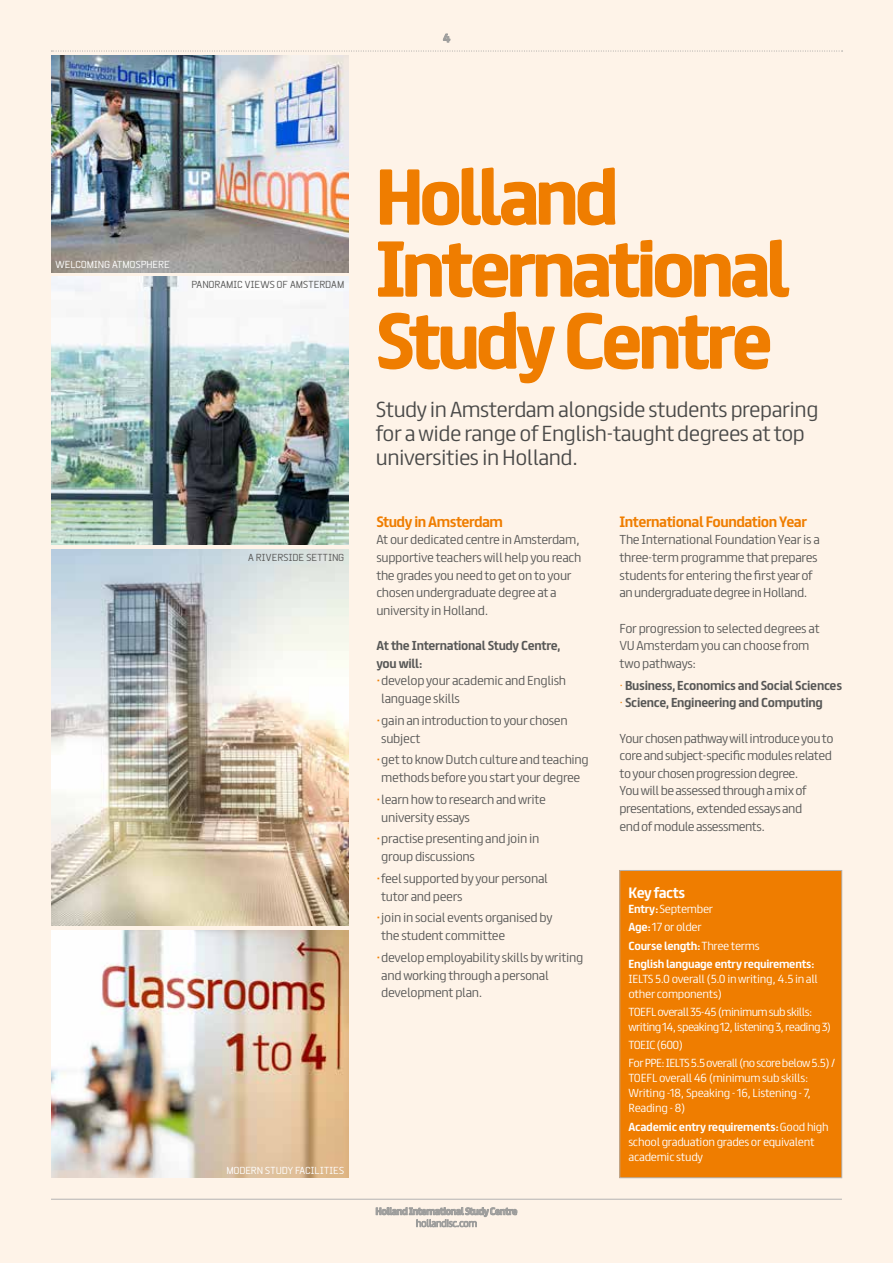
<style>
.page{position:relative;width:893px;height:1263px;background:#fef3e8}
.page>*{position:absolute;margin:0;border:0;box-sizing:border-box;transform-origin:0 0}
.t1{font:700 69px/72px "FS Truman";letter-spacing:-.055em;color:#ef7d00}
.t2{font:300 19.5px/24px "FS Truman";letter-spacing:-.025em;color:#4a4a49}
.t3{font:700 13.5px "FS Truman";letter-spacing:-.035em;color:#ef7d00}
.t4{font:700 13.5px "FS Truman";letter-spacing:-.035em;color:#fff}
.t5{font:300 11.7px/17.5px "FS Truman";letter-spacing:-.025em;color:#575756}
.t6{font:700 11.7px/17.5px "FS Truman";letter-spacing:-.025em;color:#575756}
.t7{font:300 10.5px/15px "FS Truman";letter-spacing:-.025em;color:#fff}
.t8{font:300 10.5px/15px "FS Truman";letter-spacing:-.05em;color:#fff}
.t9{font:700 10.5px/18.1px "FS Truman";letter-spacing:-.025em;color:#fff}
.t10{font:700 10.5px "FS Truman";color:#9d9d9c}
.t11{font:9.75px "Beta Semi Norm";letter-spacing:-.025em;color:#575756}
.t12{font:9.75px "Beta Semi Norm";letter-spacing:-.025em;color:#fff}
.t13{font:700 9px "FS Truman";letter-spacing:-.045em;color:#9d9d9c}
.s1{font-weight:700;color:#ef7d00}
.s2{font-weight:300;color:#ef7d00}
.s3{font-weight:300}
.s4{font-weight:700}
</style>
<div class="page">
<svg style="left:379px;top:168px;width:237px;height:58px"></svg>
<svg style="left:378px;top:240px;width:411px;height:58px"></svg>
<svg style="left:378px;top:312px;width:176px;height:72px"></svg>
<svg style="left:567px;top:312px;width:204px;height:58px"></svg>
<svg style="left:375px;top:1207px;width:143px;height:20px"></svg>
<svg style="left:443px;top:33px;width:7px;height:10px"></svg>
<hr style="left:51px;top:1199px;width:791px;height:1px;background:#b3b2b2">
<svg style="left:51px;top:51px;width:792px;height:1px"></svg>
<img style="left:51px;top:55px;width:298px;height:217px">
<img style="left:51px;top:549px;width:298px;height:377px">
<img style="left:51px;top:276px;width:298px;height:269px">
<img style="left:51px;top:930px;width:298px;height:248px">
<div style="left:620px;top:870px;width:222px;height:308px;background:#ef7d00"></div>
<div style="left:620px;top:870px;width:222px;height:308px;border:1px solid #b3b2b2"></div>
<p class="t10" style="left:443px;top:29px;width:8px">4</p>
<p class="t12" style="left:55px;top:259px;width:116px">WELCOMING ATMOSPHERE</p>
<p class="t11" style="left:191px;top:279px;width:155px">PANORAMIC VIEWS OF AMSTERDAM</p>
<p class="t11" style="left:248px;top:552px;width:98px">A RIVERSIDE SETTING</p>
<p class="t12" style="left:226px;top:1164px;width:119px">MODERN STUDY FACILITIES</p>
<h1 class="t1" style="left:376px;top:155px;width:415px">Holland<br>International<br>Study Centre</h1>
<h2 class="t2" style="left:376px;top:396px;width:444px">Study in Amsterdam alongside students preparing for a wide range of English-taught degrees at top universities in Holland.</h2>
<p class="t3" style="left:376px;top:510px;width:128px">Study in Amsterdam</p>
<p class="t5" style="left:376px;top:530px;width:207px">At our dedicated centre in Amsterdam, supportive teachers will help you reach the grades you need to get on to your chosen undergraduate degree at a university in Holland.</p>
<p class="t6" style="left:376px;top:636px;width:186px">At the International Study Centre,</p>
<p class="t6" style="left:376px;top:653px;width:47px">you will:</p>
<p class="t5" style="left:376px;top:671px;width:191px"><span class="s1">·</span> develop your academic and English</p>
<p class="t5" style="left:381px;top:689px;width:80px">language skills</p>
<p class="t5" style="left:381px;top:710px;width:188px;text-indent:-5px"><span class="s1">·</span> gain an introduction to your chosen subject</p>
<p class="t5" style="left:376px;top:750px;width:214px;text-align:center"><span class="s1">·</span> get to know Dutch culture and teaching methods before you start your degree</p>
<p class="t5" style="left:381px;top:789px;width:166px;text-indent:-5px"><span class="s1">·</span> learn how to research and write university essays</p>
<p class="t5" style="left:381px;top:829px;width:160px;text-indent:-5px"><span class="s1">·</span> practise presenting and join in group discussions</p>
<p class="t5" style="left:381px;top:868px;width:168px;text-indent:-5px"><span class="s1">·</span> feel supported by your personal tutor and peers</p>
<p class="t5" style="left:381px;top:908px;width:173px;text-indent:-5px"><span class="s1">·</span> join in social events organised by the student committee</p>
<p class="t5" style="left:381px;top:947px;width:203px;text-indent:-5px"><span class="s1">·</span> develop employability skills by writing and working through a personal development plan.</p>
<p class="t13" style="left:376px;top:1203px;width:143px">Holland International Study Centre</p>
<p class="t3" style="left:620px;top:510px;width:189px">International Foundation Year</p>
<p class="t5" style="left:620px;top:530px;width:202px">The International Foundation Year is a three-term programme that prepares students for entering the first year of an undergraduate degree in Holland.</p>
<p class="t5" style="left:620px;top:618px;width:202px">For progression to selected degrees at<br>VU Amsterdam you can choose from two pathways:</p>
<p class="t6" style="left:620px;top:675px;width:224px"><span class="s2">·</span> Business, Economics and Social Sciences <span class="s2">·</span> Science, Engineering and Computing</p>
<p class="t5" style="left:620px;top:728px;width:215px">Your chosen pathway will introduce you to core and subject-specific modules related to your chosen progression degree.<br>You will be assessed through a mix of presentations, extended essays and<br>end of module assessments.</p>
<p class="t4" style="left:628px;top:881px;width:58px">Key facts</p>
<p class="t9" style="left:628px;top:899px;width:187px">Entry: <span class="s3">September<br></span>Age: <span class="s3">17 or older<br></span>Course length: <span class="s3">Three terms<br></span>English language entry requirements:</p>
<p class="t7" style="left:628px;top:970px;width:191px">IELTS 5.0 overall (5.0 in writing, 4.5 in all other components)</p>
<p class="t8" style="left:628px;top:1003px;width:204px">TOEFL overall 35-45 (minimum sub skills: writing 14, speaking 12, listening 3, reading 3)</p>
<p class="t8" style="left:628px;top:1035px;width:209px;line-height:18.1px">TOEIC (600)<br>For PPE: IELTS 5.5 overall (no score below 5.5) /</p>
<p class="t7" style="left:628px;top:1070px;width:184px">TOEFL overall 46 (minimum sub skills:<br>Writing -18, Speaking - 16, Listening - 7,<br>Reading - 8)</p>
<p class="t7" style="left:628px;top:1118px;width:202px"><span class="s4">Academic entry requirements:</span> Good high school graduation grades or equivalent academic study</p>
</div>
